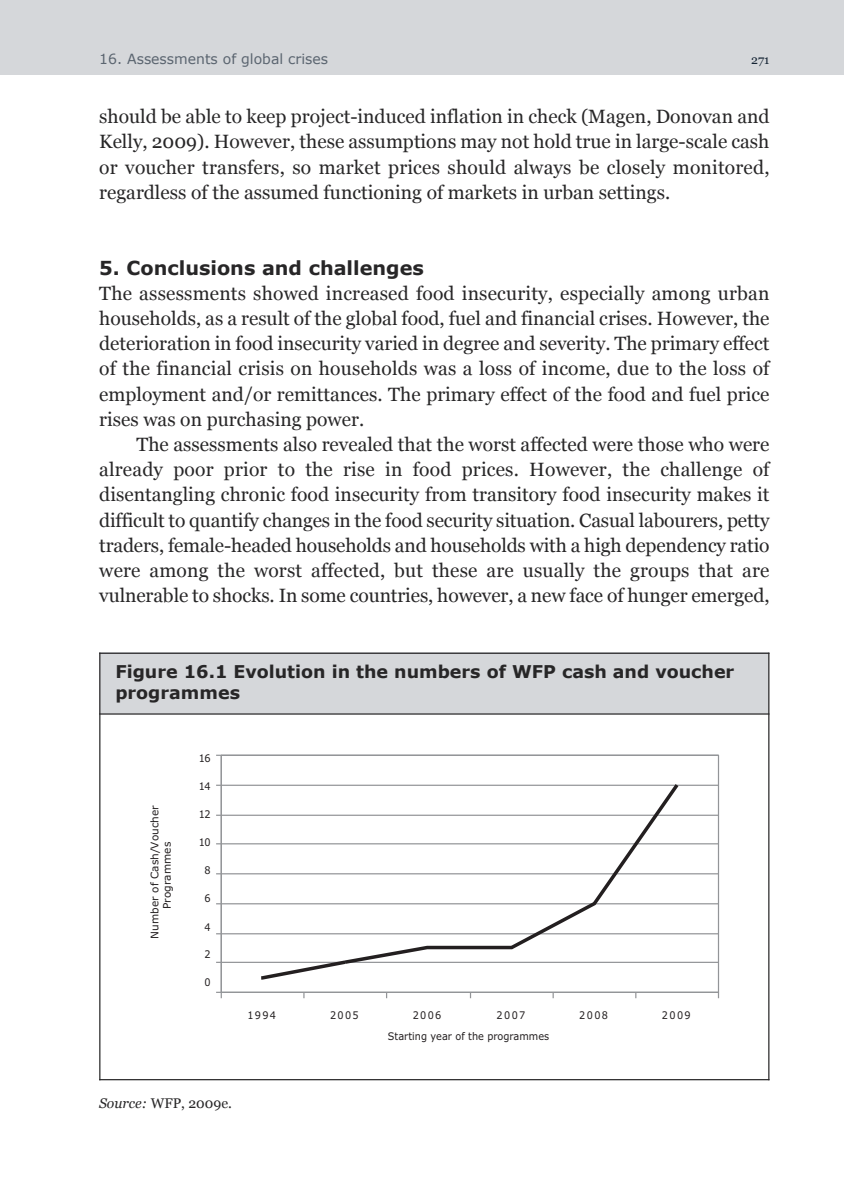
<style>
.page{position:relative;width:844px;height:1191px;background:#fff}
.page>*{position:absolute;margin:0;border:0;box-sizing:border-box;transform-origin:0 0}
.t1{font:19.25px/25.2px "Georgia";color:#272627;text-align:justify}
.t2{font:700 19.25px "Verdana";color:#272627}
.t3{font:700 17.5px/21px "Verdana";color:#272627}
.t4{font:14px "Verdana";color:#5b6570}
.t5{font:14px "Georgia";color:#272627}
.t6{font:12.25px "Georgia";color:#142333}
.t7{font:10.5px "Verdana";color:#231f20;scale:.92 1}
.t8{font:10.5px/12.6px "Verdana";color:#231f20}
.s1{font-style:italic}
</style>
<div class="page">
<div style="left:0;top:0;width:843px;height:74px;background:#d5d7da"></div>
<div style="left:99px;top:652px;width:669px;height:62px;background:#d5d7da"></div>
<hr style="left:99px;top:652px;width:1px;height:428px;background:#272627">
<hr style="left:768px;top:652px;width:1px;height:428px;background:#272627">
<hr style="left:99px;top:652px;width:670px;height:2px;background:#272627">
<hr style="left:99px;top:713px;width:670px;height:1px;background:#272627">
<hr style="left:99px;top:1079px;width:670px;height:1px;background:#272627">
<hr style="left:221px;top:961px;width:497px;height:2px;background:#939598">
<hr style="left:221px;top:933px;width:497px;height:1px;background:#939598">
<hr style="left:221px;top:903px;width:497px;height:1px;background:#939598">
<hr style="left:221px;top:873px;width:497px;height:1px;background:#939598">
<hr style="left:221px;top:843px;width:497px;height:1px;background:#939598">
<hr style="left:221px;top:814px;width:497px;height:2px;background:#939598">
<hr style="left:221px;top:784px;width:497px;height:2px;background:#939598">
<hr style="left:221px;top:754px;width:497px;height:2px;background:#939598">
<hr style="left:717px;top:755px;width:2px;height:237px;background:#939598">
<hr style="left:220px;top:755px;width:2px;height:237px;background:#939598">
<hr style="left:221px;top:991px;width:497px;height:2px;background:#939598">
<svg style="left:216px;top:991px;width:6px;height:7px"></svg>
<svg style="left:257px;top:961px;width:84px;height:19px"></svg>
<svg style="left:341px;top:784px;width:340px;height:181px"></svg>
<p class="t4" style="left:99px;top:49px;width:230px">16. Assessments of global crises</p>
<p class="t6" style="left:751px;top:53px;width:20px">271</p>
<p class="t1" style="left:99px;top:104px;width:671px">should be able to keep project-induced inflation in check (Magen, Donovan and Kelly, 2009). However, these assumptions may not hold true in large-scale cash or voucher transfers, so market prices should always be closely monitored, regardless of the assumed functioning of markets in urban settings.</p>
<p class="t2" style="left:99px;top:255px;width:326px">5. Conclusions and challenges</p>
<p class="t1" style="left:99px;top:280px;width:671px">The assessments showed increased food insecurity, especially among urban households, as a result of the global food, fuel and financial crises. However, the deterioration in food insecurity varied in degree and severity. The primary effect of the financial crisis on households was a loss of income, due to the loss of employment and/or remittances. The primary effect of the food and fuel price rises was on purchasing power.</p>
<p class="t1" style="left:99px;top:432px;width:671px;text-indent:37px">The assessments also revealed that the worst affected were those who were already poor prior to the rise in food prices. However, the challenge of disentangling chronic food insecurity from transitory food insecurity makes it difficult to quantify changes in the food security situation. Casual labourers, petty traders, female-headed households and households with a high dependency ratio were among the worst affected, but these are usually the groups that are vulnerable to shocks. In some countries, however, a new face of hunger emerged,</p>
<p class="t3" style="left:115px;top:660px;width:620px">Figure 16.1 Evolution in the numbers of WFP cash and voucher programmes</p>
<p class="t7" style="left:199px;top:751px;width:14px">16</p>
<p class="t8" style="left:148px;top:909px;width:106px;text-indent:-29px;rotate:-90deg">Number of Cash/Voucher<br>Programmes</p>
<p class="t7" style="left:199px;top:779px;width:14px">14</p>
<p class="t7" style="left:199px;top:808px;width:14px">12</p>
<p class="t7" style="left:199px;top:835px;width:14px">10</p>
<p class="t7" style="left:204px;top:863px;width:8px">8</p>
<p class="t7" style="left:204px;top:892px;width:8px">6</p>
<p class="t7" style="left:204px;top:920px;width:8px">4</p>
<p class="t7" style="left:204px;top:947px;width:8px">2</p>
<p class="t7" style="left:204px;top:976px;width:8px">0</p>
<p class="t7" style="left:247px;top:1008px;width:33px">1994</p>
<p class="t5" style="left:99px;top:1095px;width:134px"><span class="s1">Source:</span> WFP, 2009e.</p>
<p class="t7" style="left:330px;top:1008px;width:33px">2005</p>
<p class="t7" style="left:412px;top:1008px;width:33px">2006</p>
<p class="t7" style="left:496px;top:1008px;width:33px">2007</p>
<p class="t7" style="left:579px;top:1008px;width:33px">2008</p>
<p class="t7" style="left:661px;top:1008px;width:33px">2009</p>
<p class="t7" style="left:388px;top:1029px;width:177px">Starting year of the programmes</p>
</div>
